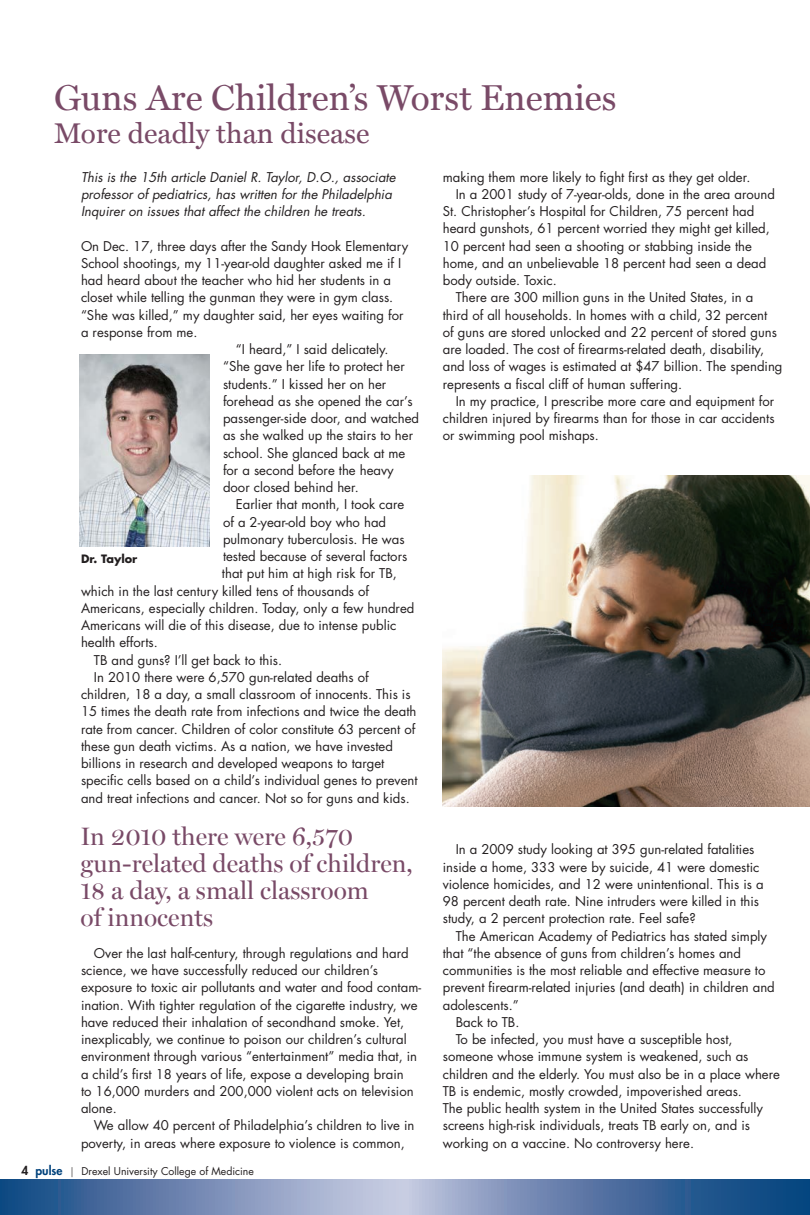
<style>
.page{position:relative;width:810px;height:1215px;background:#fff}
.page>*{position:absolute;margin:0;border:0;box-sizing:border-box;transform-origin:0 0}
.Headlines{font:36px "Miller Text";color:#794a67}
.Headlines-2{font:28.5px "Miller Text";color:#794a67}
.News_Headlines{font:25.2px/27px "Miller Display";color:#794a67}
.Body_1{font:13.2px/17.2px "Futura";color:#231f20}
.Body_NoIndent{font:italic 13.2px/17.2px "Futura";color:#231f20}
.Captions{font:700 11.25px "Futura";color:#231f20}
.t1{font:10.5px "Futura";color:#231f20}
.s1{font-weight:800;font-size:12px}
.s2{font-weight:800;font-size:12px;color:#01427c}
.s3{font-family:"Miller Text"}
</style>
<div class="page">
<svg style="left:0;top:1180px;width:809px;height:35px;background:#6481ad"></svg>
<hr style="left:809px;top:1180px;width:1px;height:35px;background:#04457f">
<img style="left:443px;top:475px;width:367px;height:331px">
<img style="left:80px;top:354px;width:130px;height:192px">
<p class="Headlines" style="left:54px;top:77px;width:564px">Guns Are Children’s Worst Enemies</p>
<p class="Headlines-2" style="left:54px;top:117px;width:317px">More deadly than disease</p>
<p class="Body_NoIndent" style="left:81px;top:168px;width:316px">This is the 15th article Daniel R. Taylor, D.O., associate professor of pediatrics, has written for the Philadelphia<br>Inquirer on issues that affect the children he treats.</p>
<p class="Body_1" style="left:81px;top:237px;width:329px">On Dec. 17, three days after the Sandy Hook Elementary School shootings, my 11-year-old daughter asked me if I had heard about the teacher who hid her students in a closet while telling the gunman they were in gym class. “She was killed,” my daughter said, her eyes waiting for a response from me.</p>
<p class="Body_1" style="left:223px;top:340px;width:198px;text-indent:13px">“I heard,” I said delicately.<br>“She gave her life to protect her students.” I kissed her on her forehead as she opened the car’s passenger-side door, and watched as she walked up the stairs to her school. She glanced back at me for a second before the heavy door closed behind her.</p>
<p class="Body_1" style="left:236px;top:496px;width:170px">Earlier that month, I took care</p>
<p class="Body_1" style="left:223px;top:513px;width:165px">of a 2-year-old boy who had</p>
<p class="Body_1" style="left:223px;top:530px;width:183px">pulmonary tuberculosis. He was</p>
<p class="Body_1" style="left:223px;top:547px;width:186px">tested because of several factors</p>
<p class="Body_1" style="left:222px;top:565px;width:176px">that put him at high risk for TB,</p>
<p class="Body_1" style="left:81px;top:582px;width:290px">which in the last century killed tens of thousands of</p>
<p class="Body_1" style="left:81px;top:599px;width:335px">Americans, especially children. Today, only a few hundred</p>
<p class="Body_1" style="left:81px;top:616px;width:317px">Americans will die of this disease, due to intense public</p>
<p class="Body_1" style="left:81px;top:634px;width:78px">health efforts.</p>
<p class="Body_1" style="left:94px;top:651px;width:190px">TB and guns? I’ll get back to this.</p>
<p class="Body_1" style="left:81px;top:668px;width:338px;text-indent:13px">In 2010 there were 6,570 gun-related deaths of children, 18 a day, a small classroom of innocents. This is 15 times the death rate from infections and twice the death rate from cancer. Children of color constitute 63 percent of these gun death victims. As a nation, we have invested billions in research and developed weapons to target specific cells based on a child’s individual genes to prevent and treat infections and cancer. Not so for guns and kids.</p>
<p class="Captions" style="left:81px;top:551px;width:58px">Dr. Taylor</p>
<p class="News_Headlines" style="left:81px;top:822px;width:334px">In 2010 there were 6,570 gun-related deaths of children,<br>18 a day, a small classroom<br>of innocents</p>
<p class="Body_1" style="left:81px;top:944px;width:342px;text-indent:13px">Over the last half-century, through regulations and hard science, we have successfully reduced our children’s exposure to toxic air pollutants and water and food contam&shy;ination. With tighter regulation of the cigarette industry, we have reduced their inhalation of secondhand smoke. Yet, inexplicably, we continue to poison our children’s cultural environment through various “entertainment” media that, in a child’s first 18 years of life, expose a developing brain<br>to 16,000 murders and 200,000 violent acts on television alone.</p>
<p class="Body_1" style="left:81px;top:1117px;width:335px;text-indent:13px">We allow 40 percent of Philadelphia’s children to live in poverty, in areas where exposure to violence is common,</p>
<p class="t1" style="left:22px;top:1164px;width:234px"><span class="s1">4</span> <span class="s2">pulse</span> <span class="s3">|</span> Drexel University College of Medicine</p>
<p class="Body_1" style="left:443px;top:168px;width:309px">making them more likely to fight first as they get older.</p>
<p class="Body_1" style="left:443px;top:185px;width:334px;text-indent:13px">In a 2001 study of 7-year-olds, done in the area around St. Christopher’s Hospital for Children, 75 percent had heard gunshots, 61 percent worried they might get killed, 10 percent had seen a shooting or stabbing inside the home, and an unbelievable 18 percent had seen a dead body outside. Toxic.</p>
<p class="Body_1" style="left:443px;top:289px;width:341px;text-indent:13px">There are 300 million guns in the United States, in a<br>third of all households. In homes with a child, 32 percent<br>of guns are stored unlocked and 22 percent of stored guns are loaded. The cost of firearms-related death, disability, and loss of wages is estimated at $47 billion. The spending represents a fiscal cliff of human suffering.</p>
<p class="Body_1" style="left:443px;top:392px;width:333px;text-align:justify;text-indent:13px">In my practice, I prescribe more care and equipment for children injured by firearms than for those in car accidents or swimming pool mishaps.</p>
<p class="Body_1" style="left:443px;top:841px;width:322px;text-indent:13px">In a 2009 study looking at 395 gun-related fatalities inside a home, 333 were by suicide, 41 were domestic violence homicides, and 12 were unintentional. This is a 98 percent death rate. Nine intruders were killed in this study, a 2 percent protection rate. Feel safe?</p>
<p class="Body_1" style="left:443px;top:927px;width:334px;text-indent:13px">The American Academy of Pediatrics has stated simply that “the absence of guns from children’s homes and communities is the most reliable and effective measure to prevent firearm-related injuries (and death) in children and adolescents.”</p>
<p class="Body_1" style="left:456px;top:1013px;width:65px">Back to TB.</p>
<p class="Body_1" style="left:443px;top:1031px;width:339px;text-indent:13px">To be infected, you must have a susceptible host, someone whose immune system is weakened, such as children and the elderly. You must also be in a place where TB is endemic, mostly crowded, impoverished areas.<br>The public health system in the United States successfully screens high-risk individuals, treats TB early on, and is working on a vaccine. No controversy here.</p>
</div>
